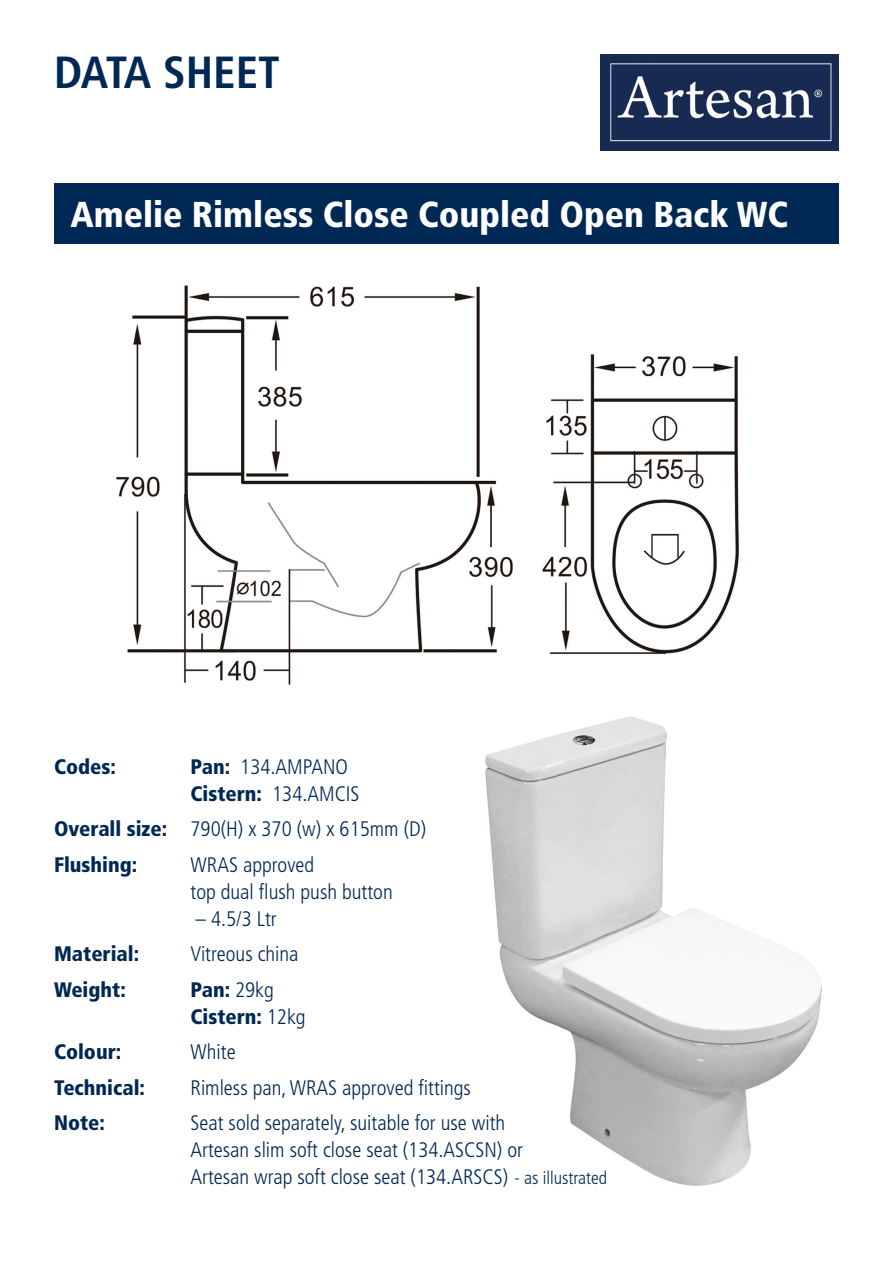
<style>
.page{position:relative;width:893px;height:1263px;background:#fff}
.page>*{position:absolute;margin:0;border:0;box-sizing:border-box;transform-origin:0 0}
.t1{font:700 condensed 45px "Frutiger";color:#002854}
.t2{font:900 condensed 36px "Frutiger";color:#fff}
.t3{font:300 condensed 21px/27px "Frutiger";color:#002854}
.t4{font:900 condensed 21px "Frutiger";color:#002854}
.t5{font:300 condensed 18px "Frutiger";color:#002854}
.s1{font-weight:900}
.s2{font-weight:300}
</style>
<div class="page">
<div style="left:54px;top:183px;width:785px;height:60px;background:#002854"></div>
<img style="left:601px;top:54px;width:238px;height:96px">
<img style="left:116px;top:285px;width:623px;height:401px">
<img style="left:485px;top:716px;width:337px;height:470px">
<p class="t1" style="left:54px;top:45px;width:227px">DATA SHEET</p>
<p class="t2" style="left:71px;top:192px;width:719px">Amelie Rimless Close Coupled Open Back WC</p>
<p class="t4" style="left:54px;top:754px;width:63px">Codes:</p>
<p class="t3" style="left:190px;top:753px;width:159px"><span class="s1">Pan:</span> 134.AMPANO</p>
<p class="t3" style="left:190px;top:780px;width:171px"><span class="s1">Cistern:</span> 134.AMCIS</p>
<p class="t3" style="left:54px;top:816px;width:374px"><span class="s1">Overall size:</span> 790(H) x 370 (w) x 615mm (D)</p>
<p class="t4" style="left:54px;top:852px;width:85px">Flushing:</p>
<p class="t3" style="left:190px;top:851px;width:125px">WRAS approved</p>
<p class="t3" style="left:190px;top:878px;width:204px">top dual flush push button</p>
<p class="t3" style="left:196px;top:905px;width:83px">– 4.5/3 Ltr</p>
<p class="t4" style="left:54px;top:941px;width:87px">Material:</p>
<p class="t3" style="left:190px;top:941px;width:110px">Vitreous china</p>
<p class="t4" style="left:54px;top:977px;width:73px">Weight:</p>
<p class="t4" style="left:190px;top:977px;width:85px">Pan: <span class="s2">29kg</span></p>
<p class="t4" style="left:190px;top:1004px;width:117px">Cistern: <span class="s2">12kg</span></p>
<p class="t4" style="left:54px;top:1039px;width:69px">Colour:</p>
<p class="t3" style="left:190px;top:1039px;width:47px">White</p>
<p class="t4" style="left:54px;top:1075px;width:93px">Technical:</p>
<p class="t3" style="left:190px;top:1074px;width:282px">Rimless pan, WRAS approved fittings</p>
<p class="t4" style="left:54px;top:1110px;width:52px">Note:</p>
<p class="t3" style="left:190px;top:1110px;width:334px">Seat sold separately, suitable for use with<br>Artesan slim soft close seat (134.ASCSN) or<br>Artesan wrap soft close seat (134.ARSCS)</p>
<p class="t5" style="left:514px;top:1167px;width:94px">- as illustrated</p>
</div>
